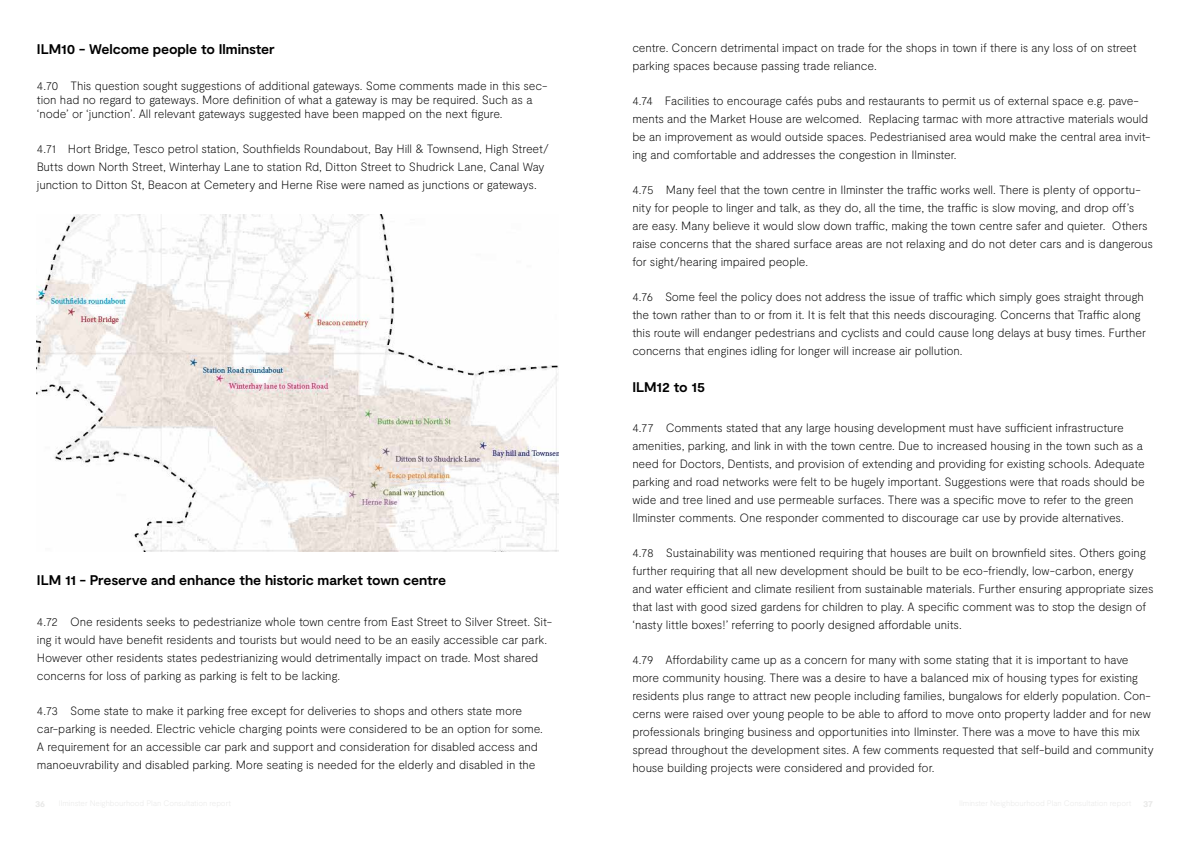
<style>
.page{position:relative;width:1191px;height:842px;background:#fff}
.page>*{position:absolute;margin:0;border:0;box-sizing:border-box;transform-origin:0 0}
.t1{font:700 14px "Moderat";letter-spacing:-.005em;color:#000}
.t2{font:100 12px/18px "Moderat";letter-spacing:-.01em;color:#000}
.t3{font:700 9px "Moderat";color:#e8e8e7}
</style>
<div class="page">
<img style="left:37px;top:215px;width:521px;height:336px">
<p class="t1" style="left:37px;top:41px;width:239px">ILM10 - Welcome people to Ilminster</p>
<p class="t2" style="left:37px;top:79px;width:512px;line-height:14px">4.70 This question sought suggestions of additional gateways. Some comments made in this sec&shy;tion had no regard to gateways. More definition of what a gateway is may be required. Such as a ‘node’ or ‘junction’. All relevant gateways suggested have been mapped on the next figure.</p>
<p class="t2" style="left:37px;top:140px;width:513px">4.71 Hort Bridge, Tesco petrol station, Southfields Roundabout, Bay Hill &amp; Townsend, High Street/<br>Butts down North Street, Winterhay Lane to station Rd, Ditton Street to Shudrick Lane, Canal Way junction to Ditton St, Beacon at Cemetery and Herne Rise were named as junctions or gateways.</p>
<p class="t1" style="left:37px;top:572px;width:411px">ILM 11 - Preserve and enhance the historic market town centre</p>
<p class="t2" style="left:37px;top:613px;width:517px">4.72 One residents seeks to pedestrianize whole town centre from East Street to Silver Street. Sit&shy;ing it would have benefit residents and tourists but would need to be an easily accessible car park.<br>However other residents states pedestrianizing would detrimentally impact on trade. Most shared concerns for loss of parking as parking is felt to be lacking.</p>
<p class="t2" style="left:37px;top:702px;width:507px">4.73 Some state to make it parking free except for deliveries to shops and others state more car-parking is needed. Electric vehicle charging points were considered to be an option for some.<br>A requirement for an accessible car park and support and consideration for disabled access and manoeuvrability and disabled parking. More seating is needed for the elderly and disabled in the</p>
<p class="t2" style="left:632px;top:39px;width:506px">centre. Concern detrimental impact on trade for the shops in town if there is any loss of on street parking spaces because passing trade reliance.</p>
<p class="t2" style="left:632px;top:92px;width:520px">4.74 Facilities to encourage cafés pubs and restaurants to permit us of external space e.g. pave&shy;ments and the Market House are welcomed. Replacing tarmac with more attractive materials would be an improvement as would outside spaces. Pedestrianised area would make the central area invit&shy;ing and comfortable and addresses the congestion in Ilminster.</p>
<p class="t2" style="left:632px;top:181px;width:522px">4.75 Many feel that the town centre in Ilminster the traffic works well. There is plenty of opportu&shy;nity for people to linger and talk, as they do, all the time, the traffic is slow moving, and drop off’s are easy. Many believe it would slow down traffic, making the town centre safer and quieter. Others raise concerns that the shared surface areas are not relaxing and do not deter cars and is dangerous for sight/hearing impaired people.</p>
<p class="t2" style="left:632px;top:288px;width:515px">4.76 Some feel the policy does not address the issue of traffic which simply goes straight through the town rather than to or from it. It is felt that this needs discouraging. Concerns that Traffic along this route will endanger pedestrians and cyclists and could cause long delays at busy times. Further concerns that engines idling for longer will increase air pollution.</p>
<p class="t1" style="left:632px;top:379px;width:74px">ILM12 to 15</p>
<p class="t2" style="left:632px;top:419px;width:514px">4.77 Comments stated that any large housing development must have sufficient infrastructure amenities, parking, and link in with the town centre. Due to increased housing in the town such as a need for Doctors, Dentists, and provision of extending and providing for existing schools. Adequate parking and road networks were felt to be hugely important. Suggestions were that roads should be wide and tree lined and use permeable surfaces. There was a specific move to refer to the green Ilminster comments. One responder commented to discourage car use by provide alternatives.</p>
<p class="t2" style="left:632px;top:544px;width:522px">4.78 Sustainability was mentioned requiring that houses are built on brownfield sites. Others going further requiring that all new development should be built to be eco-friendly, low-carbon, energy and water efficient and climate resilient from sustainable materials. Further ensuring appropriate sizes that last with good sized gardens for children to play. A specific comment was to stop the design of ‘nasty little boxes!’ referring to poorly designed affordable units.</p>
<p class="t2" style="left:632px;top:651px;width:523px">4.79 Affordability came up as a concern for many with some stating that it is important to have more community housing. There was a desire to have a balanced mix of housing types for existing residents plus range to attract new people including families, bungalows for elderly population. Con&shy;cerns were raised over young people to be able to afford to move onto property ladder and for new professionals bringing business and opportunities into Ilminster. There was a move to have this mix spread throughout the development sites. A few comments requested that self-build and community house building projects were considered and provided for.</p>
<p class="t3" style="left:35px;top:799px;width:12px">36</p>
<p class="t3" style="left:1143px;top:799px;width:11px">37</p>
</div>
